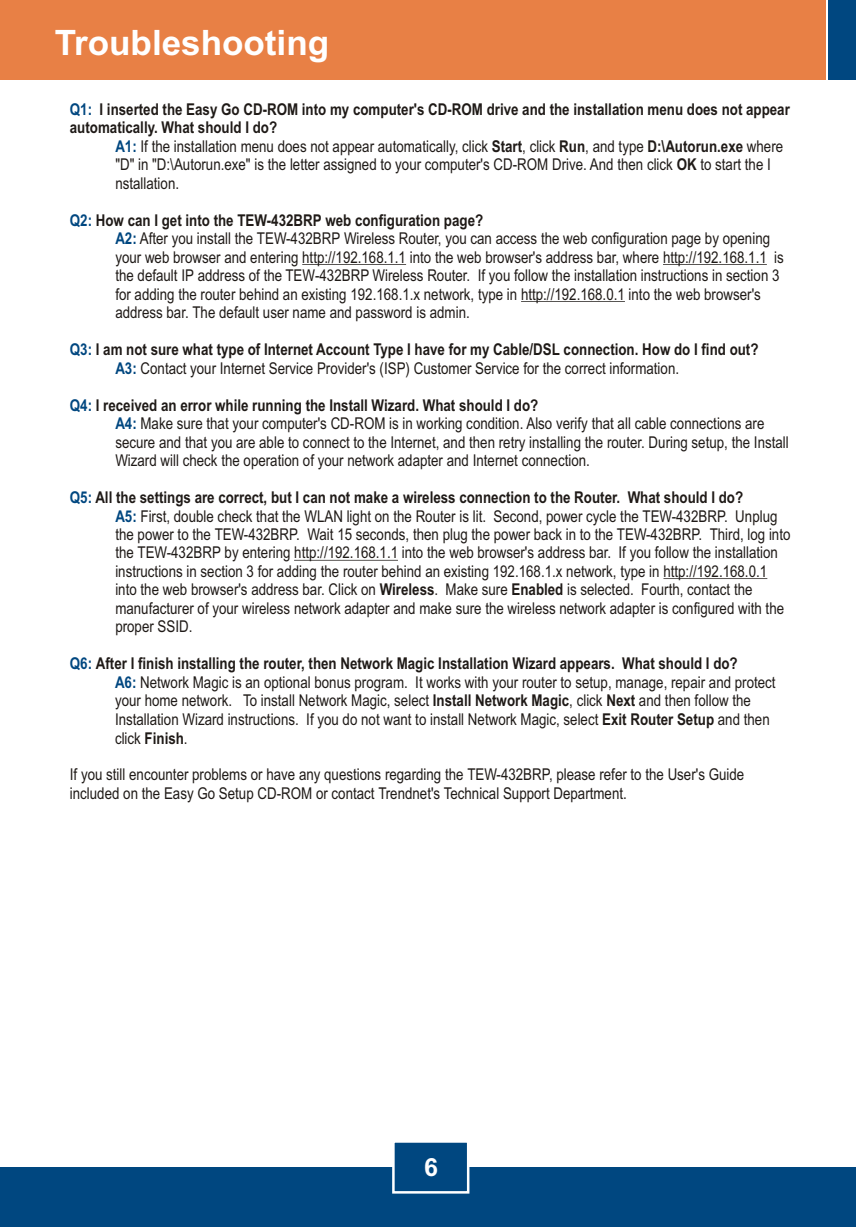
<style>
.page{position:relative;width:856px;height:1227px;background:#fff}
.page>*{position:absolute;margin:0;border:0;box-sizing:border-box;transform-origin:0 0}
.t1{font:700 35px "Arial";color:#fff}
.t2{font:700 25px "Arial";color:#fff}
.t3{font:16.25px/18.5px "Arial Narrow";color:#1f1a17}
.t4{font:700 16.25px/18.5px "Arial Narrow";color:#1f1a17}
.t5{font:700 16.25px "Arial Narrow";color:#004780}
.s1{font-weight:700}
.s2{font-weight:700;color:#004780}
.s3{color:#004780}
.s4{font-weight:400}
</style>
<div class="page">
<div style="left:0;top:1167px;width:855px;height:59px;background:#004780"></div>
<div style="left:0;top:0;width:825px;height:80px;background:#e88045"></div>
<div style="left:828px;top:0;width:27px;height:80px;background:#004780"></div>
<svg style="left:392px;top:1142px;width:78px;height:52px"></svg>
<hr style="left:302px;top:264px;width:104px;height:1px;background:#1f1a17">
<hr style="left:662px;top:264px;width:104px;height:1px;background:#1f1a17">
<hr style="left:520px;top:301px;width:104px;height:1px;background:#1f1a17">
<hr style="left:294px;top:560px;width:104px;height:1px;background:#1f1a17">
<hr style="left:663px;top:578px;width:103px;height:1px;background:#1f1a17">
<h1 class="t1" style="left:55px;top:29px;width:276px">Troubleshooting</h1>
<p class="t4" style="left:70px;top:101px;width:721px;text-indent:30px">I inserted the Easy Go CD-ROM into my computer's CD-ROM drive and the installation menu does not appear automatically. What should I do?</p>
<p class="t3" style="left:115px;top:157px;width:656px">"D" in "D:\Autorun.exe" is the letter assigned to your computer's CD-ROM Drive. And then click <span class="s1">OK</span> to start the I nstallation.</p>
<p class="t5" style="left:70px;top:103px;width:24px">Q1:</p>
<p class="t3" style="left:115px;top:138px;width:669px"><span class="s2">A1:</span> If the installation menu does not appear automatically, click <span class="s1">Start</span>, click <span class="s1">Run</span>, and type <span class="s1">D:\Autorun.exe</span> where</p>
<p class="t3" style="left:115px;top:212px;width:656px;text-indent:-45px"><span class="s2">Q2:</span> <span class="s1">How can I get into the TEW-432BRP web configuration page?<br></span><span class="s2">A2:</span> After you install the TEW-432BRP Wireless Router, you can access the web configuration page by opening</p>
<p class="t3" style="left:115px;top:249px;width:669px">your web browser and entering http://192.168.1.1 into the web browser's address bar, where http://192.168.1.1 is the default IP address of the TEW-432BRP Wireless Router. If you follow the installation instructions in section 3 for adding the router behind an existing 192.168.1.x network, type in http://192.168.0.1 into the web browser's address bar. The default user name and password is admin.</p>
<p class="t4" style="left:115px;top:341px;width:644px;text-indent:-45px"><span class="s3">Q3:</span> I am not sure what type of Internet Account Type I have for my Cable/DSL connection. How do I find out?<br><span class="s3">A3:</span> <span class="s4">Contact your Internet Service Provider's (ISP) Customer Service for the correct information.</span></p>
<p class="t3" style="left:115px;top:397px;width:650px;text-indent:-45px"><span class="s2">Q4:</span> <span class="s1">I received an error while running the Install Wizard. What should I do?<br></span><span class="s2">A4:</span> Make sure that your computer's CD-ROM is in working condition. Also verify that all cable connections are</p>
<p class="t3" style="left:115px;top:434px;width:674px">secure and that you are able to connect to the Internet, and then retry installing the router. During setup, the Install<br>Wizard will check the operation of your network adapter and Internet connection.</p>
<p class="t3" style="left:115px;top:489px;width:663px;text-indent:-45px"><span class="s2">Q5:</span> <span class="s1">All the settings are correct, but I can not make a wireless connection to the Router. What should I do?<br></span><span class="s2">A5:</span> First, double check that the WLAN light on the Router is lit. Second, power cycle the TEW-432BRP. Unplug</p>
<p class="t3" style="left:115px;top:526px;width:676px">the power to the TEW-432BRP. Wait 15 seconds, then plug the power back in to the TEW-432BRP. Third, log into the TEW-432BRP by entering http://192.168.1.1 into the web browser's address bar. If you follow the installation instructions in section 3 for adding the router behind an existing 192.168.1.x network, type in http://192.168.0.1 into the web browser's address bar. Click on <span class="s1">Wireless</span>. Make sure <span class="s1">Enabled</span> is selected. Fourth, contact the manufacturer of your wireless network adapter and make sure the wireless network adapter is configured with the proper SSID.</p>
<p class="t3" style="left:115px;top:655px;width:661px;text-indent:-45px"><span class="s2">Q6:</span> <span class="s1">After I finish installing the router, then Network Magic Installation Wizard appears. What should I do?<br></span><span class="s2">A6:</span> Network Magic is an optional bonus program. It works with your router to setup, manage, repair and protect</p>
<p class="t3" style="left:115px;top:693px;width:656px">your home network. To install Network Magic, select <span class="s1">Install Network Magic</span>, click <span class="s1">Next</span> and then follow the<br>Installation Wizard instructions. If you do not want to install Network Magic, select <span class="s1">Exit Router Setup</span> and then click <span class="s1">Finish</span>.</p>
<p class="t3" style="left:70px;top:766px;width:675px">If you still encounter problems or have any questions regarding the TEW-432BRP, please refer to the User's Guide included on the Easy Go Setup CD-ROM or contact Trendnet's Technical Support Department.</p>
<h2 class="t2" style="left:424px;top:1157px;width:15px">6</h2>
</div>
